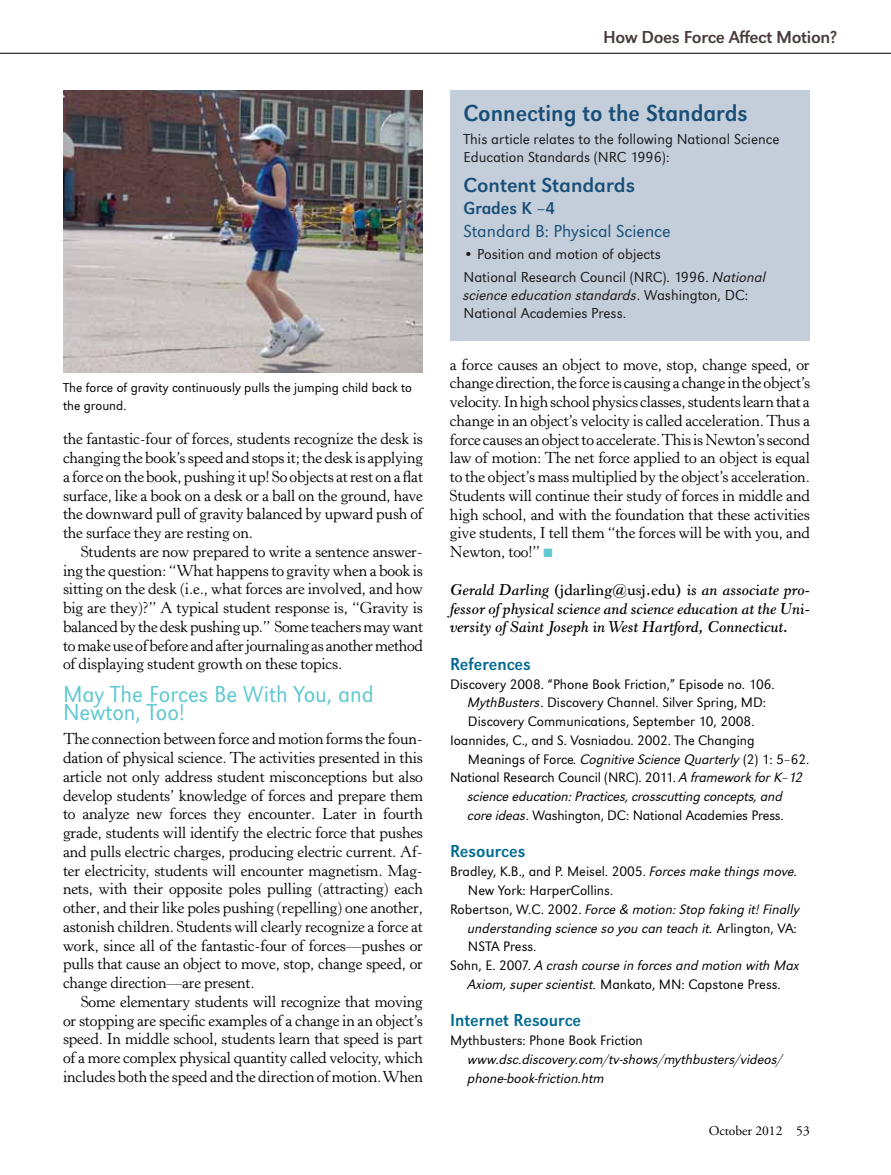
<style>
.page{position:relative;width:891px;height:1175px;background:#fff}
.page>*{position:absolute;margin:0;border:0;box-sizing:border-box;transform-origin:0 0}
.t1{font:24px/18.8px "URW Grotesk TOT Lig Nar";color:#62c8d1}
.t2{font:24px "URW Grotesk TOT Reg Nar";color:#003b67}
.t3{font:21px "URW Grotesk TOT";color:#003b67}
.t4{font:18px "URW Grotesk TOT Reg Nar";color:#016992}
.t5{font:18px "URW Grotesk TOT";letter-spacing:-.02em;color:#483c39}
.t6{font:300 18px "URW Grotesk TOT";color:#003b67}
.t7{font:18px "URW Grotesk TOT Reg Nar";color:#003b67}
.t8{font:15.75px/18.8px "Horley Old Style MT Std";letter-spacing:-.01em;color:#000;text-align:justify}
.t9{font:italic 600 15.75px/18.8px "Horley Old Style MT Pro";letter-spacing:-.01em;color:#000;text-align:justify}
.t10{font:300 15px/18px "URW Grotesk TOT";color:#000}
.t11{font:300 14.25px "URW Grotesk TOT";color:#000}
.t12{font:italic 300 14.25px/18.8px "URW Grotesk TOT";color:#000}
.t13{font:300 13.5px/18px "URW Grotesk TOT";color:#000}
.t14{font:13.5px "Adobe Garamond Pro";color:#000}
.s1{font-weight:400}
.s2{font-style:italic}
.s3{color:#62c8d1}
.s4{font-style:normal}
</style>
<div class="page">
<hr style="left:0;top:53px;width:891px;height:1px;background:#000">
<img style="left:63px;top:90px;width:360px;height:283px">
<div style="left:450px;top:90px;width:360px;height:250px;background:#bec9d8"></div>
<p class="t5" style="left:603px;top:27px;width:235px">How Does Force Affect Motion?</p>
<p class="t13" style="left:63px;top:378px;width:351px">The force of gravity continuously pulls the jumping child back to the ground.</p>
<p class="t8" style="left:63px;top:430px;width:362px">the fantastic-four of forces, students recognize the desk is changing the book’s speed and stops it; the desk is applying a force on the book, pushing it up! So objects at rest on a flat surface, like a book on a desk or a ball on the ground, have the downward pull of gravity balanced by upward push of the surface they are resting on.</p>
<p class="t8" style="left:63px;top:542px;width:362px;text-indent:18px">Students are now prepared to write a sentence answer&shy;ing the question: “What happens to gravity when a book is sitting on the desk (i.e., what forces are involved, and how big are they)?” A typical student response is, “Gravity is balanced by the desk pushing up.” Some teachers may want to make use of before and after journaling as another method of displaying student growth on these topics.</p>
<h1 class="t1" style="left:63px;top:684px;width:312px">May The Forces Be With You, and<br>Newton, Too!</h1>
<p class="t8" style="left:63px;top:730px;width:362px">The connection between force and motion forms the foun&shy;dation of physical science. The activities presented in this article not only address student misconceptions but also develop students’ knowledge of forces and prepare them to analyze new forces they encounter. Later in fourth grade, students will identify the electric force that pushes and pulls electric charges, producing electric current. Af&shy;ter electricity, students will encounter magnetism. Mag&shy;nets, with their opposite poles pulling (attracting) each other, and their like poles pushing (repelling) one another, astonish children. Students will clearly recognize a force at work, since all of the fantastic-four of forces—pushes or pulls that cause an object to move, stop, change speed, or change direction—are present.</p>
<p class="t8" style="left:63px;top:992px;width:362px;text-indent:18px">Some elementary students will recognize that moving or stopping are specific examples of a change in an object’s speed. In middle school, students learn that speed is part of a more complex physical quantity called velocity, which includes both the speed and the direction of motion. When</p>
<h1 class="t2" style="left:464px;top:99px;width:286px">Connecting to the Standards</h1>
<p class="t10" style="left:464px;top:129px;width:317px">This article relates to the following National Science<br>Education Standards (NRC 1996):</p>
<h2 class="t3" style="left:464px;top:172px;width:173px">Content Standards</h2>
<p class="t7" style="left:464px;top:197px;width:93px">Grades K –4</p>
<p class="t6" style="left:464px;top:220px;width:209px">Standard B: Physical Science</p>
<p class="t10" style="left:464px;top:243px;width:304px;line-height:22.5px"><span class="s1">•</span> Position and motion of objects<br>National Research Council (NRC). 1996. <span class="s2">National</span></p>
<p class="t10" style="left:464px;top:285px;width:286px"><span class="s2">science education standards</span>. Washington, DC:<br>National Academies Press.</p>
<p class="t8" style="left:450px;top:355px;width:362px">a force causes an object to move, stop, change speed, or change direction, the force is causing a change in the object’s velocity. In high school physics classes, students learn that a change in an object’s velocity is called acceleration. Thus a force causes an object to accelerate. This is Newton’s second law of motion: The net force applied to an object is equal to the object’s mass multiplied by the object’s acceleration.<br>Students will continue their study of forces in middle and high school, and with the foundation that these activities give students, I tell them “the forces will be with you, and Newton, too!” <span class="s3">■</span></p>
<p class="t9" style="left:450px;top:580px;width:361px">Gerald Darling <span class="s4">(jdarling@usj.edu)</span> is an associate pro&shy;fessor of physical science and science education at the Uni&shy;versity of Saint Joseph in West Hartford, Connecticut.</p>
<p class="t4" style="left:450px;top:653px;width:82px">References</p>
<p class="t11" style="left:450px;top:676px;width:326px">Discovery 2008. “Phone Book Friction,” Episode no. 106.</p>
<p class="t11" style="left:468px;top:694px;width:300px"><span class="s2">MythBusters</span>. Discovery Channel. Silver Spring, MD:</p>
<p class="t11" style="left:468px;top:713px;width:288px">Discovery Communications, September 10, 2008.</p>
<p class="t11" style="left:450px;top:732px;width:306px">Ioannides, C., and S. Vosniadou. 2002. The Changing</p>
<p class="t12" style="left:468px;top:749px;width:343px"><span class="s4">Meanings of Force</span>. Cognitive Science Quarterly <span class="s4">(2) 1: 5–62.</span></p>
<p class="t11" style="left:450px;top:769px;width:355px">National Research Council (NRC). 2011. <span class="s2">A framework for K–12</span></p>
<p class="t12" style="left:468px;top:787px;width:316px">science education: Practices, crosscutting concepts, and</p>
<p class="t11" style="left:468px;top:807px;width:317px"><span class="s2">core ideas</span>. Washington, DC: National Academies Press.</p>
<p class="t4" style="left:450px;top:841px;width:77px">Resources</p>
<p class="t11" style="left:450px;top:863px;width:349px">Bradley, K.B., and P. Meisel. 2005. <span class="s2">Forces make things move.</span></p>
<p class="t11" style="left:468px;top:882px;width:147px">New York: HarperCollins.</p>
<p class="t12" style="left:450px;top:899px;width:351px"><span class="s4">Robertson, W.C. 2002.</span> Force &amp; motion: Stop faking it! Finally</p>
<p class="t12" style="left:468px;top:918px;width:330px">understanding science so you can teach it. <span class="s4">Arlington, VA:</span></p>
<p class="t11" style="left:468px;top:938px;width:70px">NSTA Press.</p>
<p class="t12" style="left:450px;top:955px;width:351px"><span class="s4">Sohn, E. 2007.</span> A crash course in forces and motion with Max</p>
<p class="t11" style="left:468px;top:976px;width:314px"><span class="s2">Axiom, super scientist.</span> Mankato, MN: Capstone Press.</p>
<p class="t4" style="left:450px;top:1009px;width:133px">Internet Resource</p>
<p class="t11" style="left:450px;top:1032px;width:194px">Mythbusters: Phone Book Friction</p>
<p class="t12" style="left:468px;top:1049px;width:317px">www.dsc.discovery.com/tv-shows/mythbusters/videos/ phone-book-friction.htm</p>
<p class="t14" style="left:709px;top:1122px;width:103px">October 2012 53</p>
</div>
